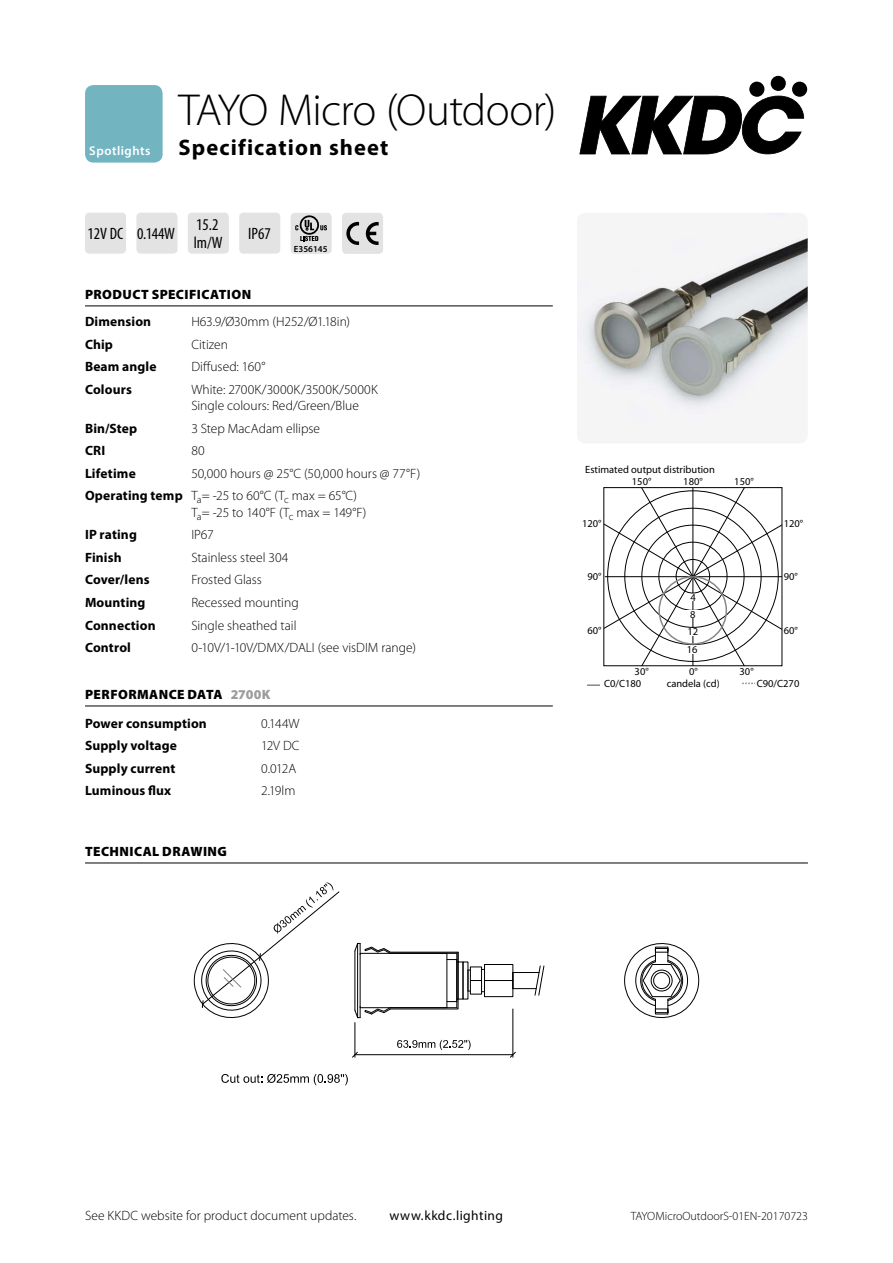
<style>
.page{position:relative;width:893px;height:1263px;background:#fff}
.page>*{position:absolute;margin:0;border:0;box-sizing:border-box;transform-origin:0 0}
.title_line1{font:300 45px "Myriad Pro";letter-spacing:-.015em;color:#000}
.title_line2{font:700 22.5px "Myriad Pro";letter-spacing:.05em;color:#000}
.symbol{font:condensed 16.5px "Myriad Pro";color:#000}
.symbol_2lines{font:condensed 16.5px/18px "Myriad Pro";color:#000}
.Spec_text{font:300 13.5px/16.2px "Myriad Pro";color:#000}
.Spec_text-2{font:700 13.5px "Myriad Pro";letter-spacing:.01em;color:#000}
.heading{font:900 13.5px "Myriad Pro";letter-spacing:.03em;color:#000}
.body{font:300 13.5px "Myriad Pro";color:#000}
.body-2{font:13.5px "Myriad Pro";letter-spacing:.035em;color:#000}
.t1{font:600 12.75px "Myriad Pro";letter-spacing:.04em;color:#fff}
.body-3{font:300 12px "Myriad Pro";color:#000}
.t2{font:10.5px "Myriad Pro";color:#000}
.t3{font:600 9px "Myriad Pro";color:#000}
.s1{font-weight:700}
.s2{color:#9d9d9c}
</style>
<div class="page">
<svg style="left:579px;top:96px;width:225px;height:58px"></svg>
<svg style="left:749px;top:81px;width:16px;height:16px"></svg>
<div style="left:770px;top:76px;width:16px;height:15px;background:#000;border-radius:50%"></div>
<div style="left:792px;top:81px;width:15px;height:16px;background:#000;border-radius:50%"></div>
<div style="left:85px;top:85px;width:78px;height:78px;background:#72b5c1;border-radius:9px"></div>
<hr style="left:85px;top:306px;width:468px;height:1px;background:#000">
<hr style="left:85px;top:706px;width:468px;height:1px;background:#000">
<img style="left:577px;top:213px;width:231px;height:208px">
<div style="left:85px;top:213px;width:41px;height:41px;background:#e3e3e3;border-radius:4px"></div>
<div style="left:188px;top:213px;width:41px;height:41px;background:#e3e3e3;border-radius:4px"></div>
<div style="left:136px;top:213px;width:41px;height:41px;background:#e3e3e3;border-radius:4px"></div>
<div style="left:239px;top:213px;width:41px;height:41px;background:#e3e3e3;border-radius:4px"></div>
<svg style="left:624px;top:943px;width:75px;height:76px"></svg>
<div style="left:463px;top:962px;width:5px;height:37px;border:1px solid #000"></div>
<div style="left:470px;top:967px;width:12px;height:14px;border:1px solid #000"></div>
<div style="left:470px;top:980px;width:12px;height:14px;border:1px solid #000"></div>
<svg style="left:468px;top:970px;width:2px;height:22px"></svg>
<hr style="left:355px;top:1022px;width:1px;height:35px;background:#000">
<hr style="left:513px;top:1009px;width:1px;height:48px;background:#000">
<hr style="left:355px;top:1054px;width:158px;height:1px;background:#000">
<svg style="left:352px;top:1051px;width:6px;height:7px"></svg>
<svg style="left:510px;top:1051px;width:6px;height:7px"></svg>
<svg style="left:397px;top:1040px;width:74px;height:10px"></svg>
<svg style="left:354px;top:943px;width:105px;height:75px"></svg>
<hr style="left:456px;top:953px;width:1px;height:55px;background:#000">
<svg style="left:482px;top:964px;width:63px;height:33px"></svg>
<svg style="left:194px;top:882px;width:146px;height:137px"></svg>
<svg style="left:221px;top:1074px;width:127px;height:11px"></svg>
<svg style="left:603px;top:487px;width:180px;height:180px"></svg>
<div style="left:683px;top:646px;width:19px;height:8px;background:#fff"></div>
<div style="left:683px;top:628px;width:19px;height:7px;background:#fff"></div>
<div style="left:688px;top:594px;width:10px;height:7px;background:#fff"></div>
<svg style="left:587px;top:684px;width:13px;height:2px"></svg>
<div style="left:676px;top:559px;width:34px;height:34px;border:1px solid #000;border-radius:50%"></div>
<div style="left:683px;top:611px;width:19px;height:7px;background:#fff"></div>
<div style="left:658px;top:576px;width:69px;height:69px;border:2px solid #878787;border-radius:50%"></div>
<hr style="left:85px;top:863px;width:723px;height:1px;background:#000">
<div style="left:342px;top:213px;width:41px;height:41px;background:#e3e3e3;border-radius:4px"></div>
<svg style="left:366px;top:222px;width:13px;height:23px"></svg>
<svg style="left:346px;top:222px;width:13px;height:23px"></svg>
<div style="left:291px;top:213px;width:41px;height:41px;background:#e3e3e3;border-radius:4px"></div>
<svg style="left:300px;top:236px;width:18px;height:5px"></svg>
<svg style="left:320px;top:225px;width:7px;height:5px"></svg>
<svg style="left:300px;top:215px;width:19px;height:20px"></svg>
<svg style="left:301px;top:217px;width:16px;height:16px"></svg>
<svg style="left:305px;top:220px;width:9px;height:10px"></svg>
<svg style="left:295px;top:225px;width:3px;height:5px"></svg>
<p class="t1" style="left:89px;top:143px;width:63px">Spotlights</p>
<p class="title_line1" style="left:179px;top:83px;width:379px">TAYO Micro (Outdoor)</p>
<p class="title_line2" style="left:179px;top:133px;width:211px">Specification sheet</p>
<p class="symbol" style="left:87px;top:223px;width:37px">12V DC</p>
<p class="symbol_2lines" style="left:194px;top:215px;width:30px">15.2 lm/W</p>
<p class="symbol" style="left:137px;top:223px;width:39px">0.144W</p>
<p class="symbol" style="left:248px;top:223px;width:24px">IP67</p>
<p class="t3" style="left:294px;top:243px;width:35px">E356145</p>
<p class="heading" style="left:85px;top:286px;width:167px">PRODUCT SPECIFICATION</p>
<p class="Spec_text-2" style="left:85px;top:313px;width:68px">Dimension</p>
<p class="Spec_text" style="left:191px;top:313px;width:160px">H63.9/Ø30mm (H252/Ø1.18in)</p>
<p class="Spec_text-2" style="left:85px;top:335px;width:29px">Chip</p>
<p class="Spec_text" style="left:191px;top:336px;width:38px">Citizen</p>
<p class="Spec_text-2" style="left:85px;top:358px;width:73px">Beam angle</p>
<p class="Spec_text" style="left:191px;top:359px;width:75px">Diffused: 160°</p>
<p class="Spec_text-2" style="left:85px;top:380px;width:48px">Colours</p>
<p class="Spec_text" style="left:191px;top:381px;width:188px">White: 2700K/3000K/3500K/5000K<br>Single colours: Red/Green/Blue</p>
<p class="Spec_text-2" style="left:85px;top:419px;width:54px">Bin/Step</p>
<p class="Spec_text" style="left:191px;top:420px;width:130px">3 Step MacAdam ellipse</p>
<p class="Spec_text-2" style="left:85px;top:442px;width:22px">CRI</p>
<p class="Spec_text" style="left:191px;top:442px;width:15px">80</p>
<p class="Spec_text-2" style="left:85px;top:464px;width:52px">Lifetime</p>
<p class="Spec_text" style="left:191px;top:465px;width:230px">50,000 hours @ 25°C (50,000 hours @ 77°F)</p>
<p class="Spec_text" style="left:191px;top:488px;width:177px;text-indent:-106px"><span class="s1">Operating temp</span> T<sub>a</sub>= -25 to 60°C (T<sub>c</sub> max = 65°C)<br>T<sub>a</sub>= -25 to 140°F (T<sub>c</sub> max = 149°F)</p>
<p class="Spec_text-2" style="left:85px;top:526px;width:53px">IP rating</p>
<p class="Spec_text" style="left:191px;top:526px;width:24px">IP67</p>
<p class="Spec_text-2" style="left:85px;top:548px;width:38px">Finish</p>
<p class="Spec_text" style="left:191px;top:549px;width:99px">Stainless steel 304</p>
<p class="Spec_text-2" style="left:85px;top:571px;width:66px">Cover/lens</p>
<p class="Spec_text" style="left:191px;top:572px;width:72px">Frosted Glass</p>
<p class="Spec_text-2" style="left:85px;top:593px;width:62px">Mounting</p>
<p class="Spec_text" style="left:191px;top:594px;width:109px">Recessed mounting</p>
<p class="Spec_text-2" style="left:85px;top:616px;width:72px">Connection</p>
<p class="Spec_text" style="left:191px;top:617px;width:107px">Single sheathed tail</p>
<p class="Spec_text-2" style="left:85px;top:639px;width:47px">Control</p>
<p class="Spec_text" style="left:191px;top:639px;width:226px">0-10V/1-10V/DMX/DALI (see visDIM range)</p>
<p class="heading" style="left:85px;top:686px;width:187px">PERFORMANCE DATA <span class="s2">2700K</span></p>
<p class="Spec_text-2" style="left:85px;top:715px;width:123px">Power consumption</p>
<p class="Spec_text" style="left:261px;top:715px;width:40px">0.144W</p>
<p class="Spec_text-2" style="left:85px;top:737px;width:93px">Supply voltage</p>
<p class="Spec_text" style="left:261px;top:738px;width:40px">12V DC</p>
<p class="Spec_text-2" style="left:85px;top:759px;width:92px">Supply current</p>
<p class="Spec_text" style="left:261px;top:760px;width:37px">0.012A</p>
<p class="Spec_text-2" style="left:85px;top:781px;width:88px">Luminous flux</p>
<p class="Spec_text" style="left:261px;top:782px;width:36px">2.19lm</p>
<p class="heading" style="left:85px;top:843px;width:143px">TECHNICAL DRAWING</p>
<p class="t2" style="left:585px;top:463px;width:131px">Estimated output distribution</p>
<p class="t2" style="left:632px;top:475px;width:21px">150°</p>
<p class="t2" style="left:683px;top:475px;width:21px">180°</p>
<p class="t2" style="left:734px;top:475px;width:21px">150°</p>
<p class="t2" style="left:582px;top:517px;width:21px">120°</p>
<p class="t2" style="left:784px;top:517px;width:21px">120°</p>
<p class="t2" style="left:587px;top:570px;width:16px">90°</p>
<p class="t2" style="left:784px;top:570px;width:16px">90°</p>
<p class="t2" style="left:690px;top:591px;width:7px">4</p>
<p class="t2" style="left:690px;top:608px;width:7px">8</p>
<p class="t2" style="left:587px;top:624px;width:16px">60°</p>
<p class="t2" style="left:688px;top:625px;width:12px">12</p>
<p class="t2" style="left:784px;top:624px;width:16px">60°</p>
<p class="t2" style="left:687px;top:643px;width:12px">16</p>
<p class="t2" style="left:635px;top:665px;width:16px">30°</p>
<p class="t2" style="left:689px;top:665px;width:10px">0°</p>
<p class="t2" style="left:740px;top:665px;width:16px">30°</p>
<p class="t2" style="left:667px;top:676px;width:55px">candela (cd)</p>
<p class="t2" style="left:604px;top:676px;width:39px">C0/C180</p>
<p class="t2" style="left:757px;top:676px;width:44px">C90/C270</p>
<p class="body" style="left:85px;top:1208px;width:273px">See KKDC website for product document updates.</p>
<p class="body-2" style="left:389px;top:1207px;width:115px">www.kkdc.lighting</p>
<p class="body-3" style="left:631px;top:1209px;width:179px">TAYOMicroOutdoorS-01EN-20170723</p>
</div>
